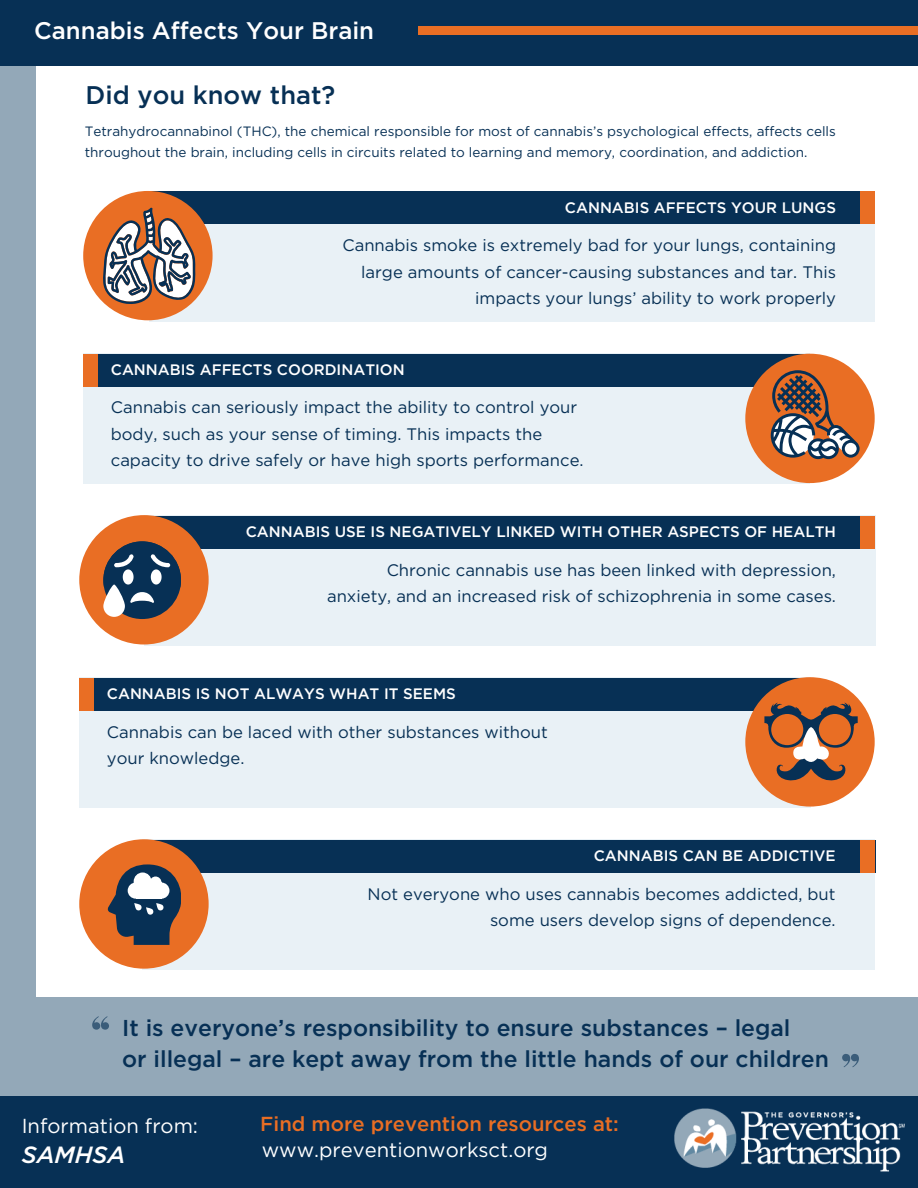
<style>
.page{position:relative;width:918px;height:1188px;background:#fff}
.page>*{position:absolute;margin:0;border:0;box-sizing:border-box;transform-origin:0 0}
.t1{font:500 25.5px "Gotham";color:#073055}
.t2{font:500 24px "Gotham";color:#fff}
.t3{font:italic 500 23.4px "Gotham";color:#fff}
.t4{font:500 22.95px "Gotham";color:#073055}
.t5{font:20.25px "Gotham";color:#fff}
.t6{font:500 20.25px "Gotham";color:#e96e24}
.t7{font:16.65px/26.1px "Gotham";color:#073055;text-align:right}
.t8{font:500 15.15px "Gotham";color:#fff}
.t9{font:13.5px/21.3px "Gotham";color:#073055}
</style>
<div class="page">
<div style="left:0;top:52px;width:36px;height:1002px;background:#93a8b8"></div>
<div style="left:0;top:997px;width:918px;height:99px;background:#93a8b8"></div>
<div style="left:0;top:1096px;width:918px;height:92px;background:#073055"></div>
<img style="left:674px;top:1108px;width:231px;height:64px">
<div style="left:0;top:0;width:918px;height:65px;background:#073055"></div>
<div style="left:418px;top:26px;width:499px;height:9px;background:#e96e24"></div>
<svg style="left:842px;top:1054px;width:17px;height:13px"></svg>
<div style="left:149px;top:191px;width:726px;height:130px;background:#e9f1f6"></div>
<div style="left:148px;top:192px;width:727px;height:32px;background:#073055"></div>
<div style="left:83px;top:191px;width:130px;height:129px;background:#e96e24;border-radius:50%"></div>
<div style="left:860px;top:192px;width:15px;height:32px;background:#e96e24"></div>
<svg style="left:102px;top:207px;width:94px;height:98px"></svg>
<div style="left:83px;top:353px;width:727px;height:131px;background:#e9f1f6"></div>
<div style="left:83px;top:354px;width:727px;height:32px;background:#073055"></div>
<div style="left:745px;top:354px;width:130px;height:129px;background:#e96e24;border-radius:50%"></div>
<div style="left:83px;top:354px;width:15px;height:32px;background:#e96e24"></div>
<svg style="left:771px;top:370px;width:89px;height:89px"></svg>
<div style="left:144px;top:515px;width:731px;height:131px;background:#e9f1f6"></div>
<div style="left:144px;top:516px;width:731px;height:32px;background:#073055"></div>
<div style="left:860px;top:516px;width:15px;height:32px;background:#e96e24"></div>
<div style="left:79px;top:515px;width:130px;height:129px;background:#e96e24;border-radius:50%"></div>
<div style="left:103px;top:541px;width:78px;height:78px;background:#073055;border-radius:50%"></div>
<div style="left:103px;top:585px;width:22px;height:32px;background:#fff;border-radius:11px"></div>
<svg style="left:103px;top:541px;width:78px;height:62px"></svg>
<div style="left:79px;top:677px;width:731px;height:131px;background:#e9f1f6"></div>
<div style="left:79px;top:678px;width:731px;height:32px;background:#073055"></div>
<div style="left:79px;top:678px;width:15px;height:32px;background:#e96e24"></div>
<div style="left:745px;top:677px;width:130px;height:130px;background:#e96e24;border-radius:50%"></div>
<svg style="left:764px;top:703px;width:94px;height:78px"></svg>
<div style="left:142px;top:839px;width:732px;height:131px;background:#e9f1f6"></div>
<div style="left:142px;top:840px;width:733px;height:33px;background:#073055"></div>
<div style="left:860px;top:840px;width:15px;height:33px;background:#e96e24"></div>
<div style="left:79px;top:839px;width:130px;height:130px;background:#e96e24;border-radius:50%"></div>
<svg style="left:107px;top:864px;width:74px;height:81px"></svg>
<svg style="left:92px;top:1016px;width:17px;height:14px"></svg>
<p class="t2" style="left:34px;top:19px;width:341px">Cannabis Affects Your Brain</p>
<p class="t1" style="left:86px;top:84px;width:251px">Did you know that?</p>
<p class="t9" style="left:85px;top:121px;width:753px">Tetrahydrocannabinol (THC), the chemical responsible for most of cannabis’s psychological effects, affects cells throughout the brain, including cells in circuits related to learning and memory, coordination, and addiction.</p>
<p class="t8" style="left:565px;top:200px;width:273px">CANNABIS AFFECTS YOUR LUNGS</p>
<p class="t7" style="left:342px;top:233px;width:495px">Cannabis smoke is extremely bad for your lungs, containing large amounts of cancer-causing substances and tar. This impacts your lungs’ ability to work properly</p>
<p class="t8" style="left:111px;top:363px;width:295px">CANNABIS AFFECTS COORDINATION</p>
<p class="t7" style="left:111px;top:395px;width:474px;text-align:left">Cannabis can seriously impact the ability to control your body, such as your sense of timing. This impacts the capacity to drive safely or have high sports performance.</p>
<p class="t8" style="left:246px;top:525px;width:592px">CANNABIS USE IS NEGATIVELY LINKED WITH OTHER ASPECTS OF HEALTH</p>
<p class="t7" style="left:327px;top:558px;width:511px">Chronic cannabis use has been linked with depression, anxiety, and an increased risk of schizophrenia in some cases.</p>
<p class="t8" style="left:107px;top:687px;width:351px">CANNABIS IS NOT ALWAYS WHAT IT SEEMS</p>
<p class="t7" style="left:107px;top:720px;width:443px;text-align:left">Cannabis can be laced with other substances without your knowledge.</p>
<p class="t8" style="left:594px;top:849px;width:243px">CANNABIS CAN BE ADDICTIVE</p>
<p class="t7" style="left:368px;top:882px;width:470px">Not everyone who uses cannabis becomes addicted, but some users develop signs of dependence.</p>
<p class="t4" style="left:122px;top:1018px;width:670px">It is everyone’s responsibility to ensure substances – legal</p>
<p class="t4" style="left:122px;top:1049px;width:708px">or illegal – are kept away from the little hands of our children</p>
<p class="t5" style="left:22px;top:1117px;width:178px">Information from:</p>
<p class="t6" style="left:260px;top:1115px;width:360px">Find more prevention resources at:</p>
<p class="t3" style="left:22px;top:1145px;width:105px">SAMHSA</p>
<p class="t5" style="left:262px;top:1141px;width:288px">www.preventionworksct.org</p>
</div>
